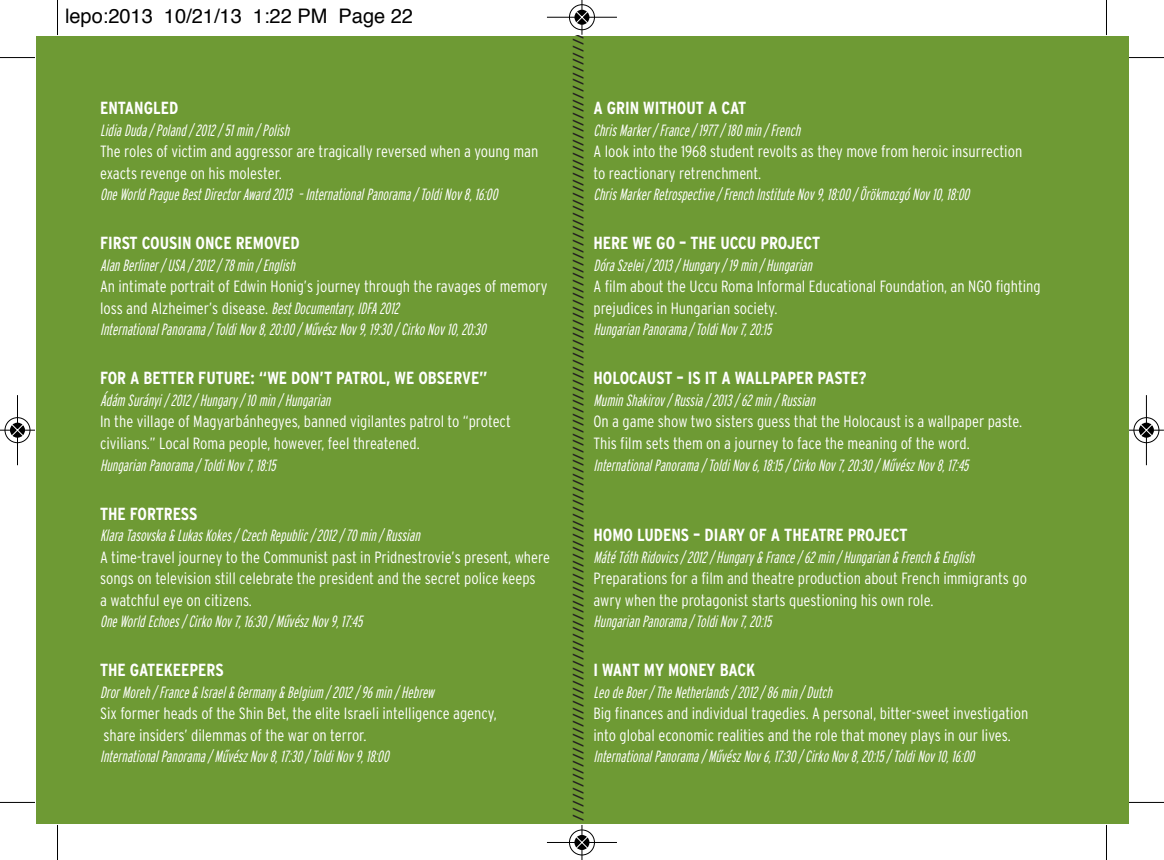
<style>
.page{position:relative;width:1164px;height:860px;background:#fff}
.page>*{position:absolute;margin:0;border:0;box-sizing:border-box;transform-origin:0 0}
.t1{font:20px "Helvetica";color:#000}
.t2{font:700 condensed 17.5px "Interstate M";color:#fff}
.t3{font:italic 300 extra-condensed 16.25px/21.5px "Interstate M";color:#fff}
.t4{font:300 condensed 16.25px/21.5px "Interstate M";color:#fff}
.t5{font:12px "Interstate M";color:#231f20;scale:1.25 1}
.s1{font-style:normal;font-stretch:condensed}
</style>
<div class="page">
<div style="left:36px;top:36px;width:1093px;height:787px;background:#6e9a34"></div>
<hr style="left:57px;top:0;width:1px;height:35px;background:#000">
<hr style="left:0;top:57px;width:35px;height:1px;background:#000">
<hr style="left:1106px;top:0;width:1px;height:35px;background:#000">
<hr style="left:1129px;top:57px;width:35px;height:1px;background:#000">
<hr style="left:57px;top:824px;width:1px;height:35px;background:#000">
<hr style="left:0;top:801px;width:35px;height:1px;background:#000">
<hr style="left:1106px;top:824px;width:1px;height:35px;background:#000">
<hr style="left:1129px;top:801px;width:35px;height:1px;background:#000">
<div style="left:569px;top:4px;width:26px;height:27px;border:2px solid #fff;border-radius:50%"></div>
<svg style="left:574px;top:9px;width:16px;height:16px"></svg>
<hr style="left:547px;top:17px;width:70px;height:1px;background:#000">
<hr style="left:581px;top:0;width:1px;height:35px;background:#000">
<div style="left:569px;top:4px;width:26px;height:26px;border:1px solid #000;border-radius:50%"></div>
<svg style="left:574px;top:10px;width:15px;height:15px"></svg>
<svg style="left:576px;top:11px;width:12px;height:13px"></svg>
<div style="left:569px;top:828px;width:26px;height:27px;border:2px solid #fff;border-radius:50%"></div>
<svg style="left:574px;top:834px;width:16px;height:16px"></svg>
<hr style="left:547px;top:841px;width:70px;height:1px;background:#000">
<hr style="left:581px;top:824px;width:1px;height:35px;background:#000">
<div style="left:569px;top:829px;width:26px;height:25px;border:1px solid #000;border-radius:50%"></div>
<svg style="left:574px;top:834px;width:15px;height:15px"></svg>
<svg style="left:576px;top:835px;width:12px;height:13px"></svg>
<div style="left:4px;top:416px;width:27px;height:27px;border:2px solid #fff;border-radius:50%"></div>
<svg style="left:9px;top:422px;width:16px;height:16px"></svg>
<hr style="left:17px;top:395px;width:1px;height:70px;background:#000">
<hr style="left:0;top:429px;width:35px;height:1px;background:#000">
<div style="left:5px;top:417px;width:25px;height:26px;border:1px solid #000;border-radius:50%"></div>
<svg style="left:10px;top:422px;width:15px;height:15px"></svg>
<svg style="left:11px;top:423px;width:13px;height:13px"></svg>
<div style="left:1133px;top:416px;width:27px;height:27px;border:2px solid #fff;border-radius:50%"></div>
<svg style="left:1138px;top:422px;width:16px;height:16px"></svg>
<hr style="left:1146px;top:395px;width:1px;height:70px;background:#000">
<hr style="left:1129px;top:429px;width:35px;height:1px;background:#000">
<div style="left:1133px;top:417px;width:26px;height:26px;border:1px solid #000;border-radius:50%"></div>
<svg style="left:1139px;top:422px;width:15px;height:15px"></svg>
<svg style="left:1140px;top:423px;width:13px;height:13px"></svg>
<p class="t1" style="left:65px;top:7px;width:350px">lepo:2013 10/21/13 1:22 PM Page 22</p>
<p class="t2" style="left:100px;top:98px;width:80px">ENTANGLED</p>
<p class="t3" style="left:100px;top:119px;width:193px">Lidia Duda / Poland / 2012 / 51 min / Polish</p>
<p class="t4" style="left:100px;top:141px;width:440px">The roles of victim and aggressor are tragically reversed when a young man exacts revenge on his molester.</p>
<p class="t3" style="left:100px;top:184px;width:402px">One World Prag ue Best Director Award 2013 – International Panorama / Toldi Nov 8, 16:00</p>
<p class="t2" style="left:100px;top:233px;width:201px">FIRST COUSIN ONCE REMOVED</p>
<p class="t3" style="left:100px;top:254px;width:199px">Alan Berliner / USA / 2012 / 78 min / Eng lish</p>
<p class="t3" style="left:100px;top:276px;width:449px"><span class="s1">An intimate portrait of Edwin Honig’s journey through the ravages of memory loss and Alzheimer’s disease.</span> BestDocumentary,IDFA2012<br>International Panorama / Toldi Nov 8, 20:00 / Művész Nov 9, 19:30 / Cirko Nov 10, 20:30</p>
<p class="t2" style="left:100px;top:368px;width:389px">FOR A BETTER FUTURE: “WE DON’T PATROL, WE OBSERVE”</p>
<p class="t3" style="left:100px;top:389px;width:235px">Ádám Surányi / 2012 / Hungary / 10 min / Hungarian</p>
<p class="t4" style="left:100px;top:411px;width:412px">In the village of Magyarbánhegyes, banned vigilantes patrol to “protect civilians.” Local Roma people, however, feel threatened.</p>
<p class="t3" style="left:100px;top:454px;width:180px">Hungarian Panorama / Toldi Nov 7, 18:15</p>
<p class="t2" style="left:100px;top:503px;width:99px">THE FORTRESS</p>
<p class="t3" style="left:100px;top:524px;width:324px">Klara Tasovska &amp; Lukas Kokes / Czech Republic / 2012 / 70 min / Russian</p>
<p class="t4" style="left:100px;top:546px;width:451px">A time-travel journey to the Communist past in Pridnestrovie’s present, where songs on television still celebrate the president and the secret police keeps<br>a watchful eye on citizens.</p>
<p class="t3" style="left:100px;top:610px;width:266px">One World Echoes / Cirko Nov 7, 16:30 / Művész Nov 9, 17:45</p>
<p class="t2" style="left:100px;top:659px;width:125px">THE GATEKEEPERS</p>
<p class="t3" style="left:100px;top:681px;width:338px">Dror Moreh / France &amp; Israel &amp; Germany &amp; Belgium / 2012 / 96 min / Hebrew</p>
<p class="t4" style="left:100px;top:702px;width:398px">Six former heads of the Shin Bet, the elite Israeli intelligence agency, share insiders’ dilemmas of the war on terror.</p>
<p class="t3" style="left:100px;top:745px;width:293px">International Panorama / Művész Nov 8, 17:30 / Toldi Nov 9, 18:00</p>
<p class="t5" style="left:571px;top:820px;width:632px;rotate:-90deg">//////////////////////////////////////////////////////////////////////////////////////////////////////////////////////</p>
<p class="t2" style="left:593px;top:98px;width:154px">A GRIN WITHOUT A CAT</p>
<p class="t3" style="left:593px;top:119px;width:211px">Chris Marker / France / 1977 / 180 min / French</p>
<p class="t4" style="left:593px;top:141px;width:430px">A look into the 1968 student revolts as they move from heroic insurrection to reactionary retrenchment.</p>
<p class="t3" style="left:593px;top:184px;width:380px">Chris Marker Retrospective / French Institute Nov 9, 18:00 / Örökmozg ó Nov 10, 18:00</p>
<p class="t2" style="left:593px;top:233px;width:228px">HERE WE GO – THE UCCU PROJECT</p>
<p class="t3" style="left:593px;top:254px;width:223px">Dóra Szelei / 2013 / Hungary / 19 min / Hungarian</p>
<p class="t4" style="left:593px;top:276px;width:449px">A film about the Uccu Roma Informal Educational Foundation, an NGO fighting prejudices in Hungarian society.</p>
<p class="t3" style="left:593px;top:319px;width:182px">Hungarian Panorama / Toldi Nov 7, 20:15</p>
<p class="t2" style="left:593px;top:368px;width:275px">HOLOCAUST – IS IT A WALLPAPER PASTE?</p>
<p class="t3" style="left:593px;top:389px;width:226px">Mumin Shakirov / Russia / 2013 / 62 min / Russian</p>
<p class="t4" style="left:593px;top:411px;width:430px">On a game show two sisters guess that the Holocaust is a wallpaper paste.<br>This film sets them on a journey to face the meaning of the word.</p>
<p class="t3" style="left:593px;top:454px;width:379px">International Panorama / Toldi Nov 6, 18:15 / Cirko Nov 7, 20:30 / Művész Nov 8, 17:45</p>
<p class="t2" style="left:593px;top:524px;width:316px">HOMO LUDENS – DIARY OF A THEATRE PROJECT</p>
<p class="t3" style="left:593px;top:546px;width:385px">Máté Tóth Ridovics / 2012 / Hungary &amp; France / 62 min / Hungarian &amp; French &amp; Eng lish</p>
<p class="t4" style="left:593px;top:567px;width:435px">Preparations for a film and theatre production about French immigrants go awry when the protagonist starts questioning his own role.</p>
<p class="t3" style="left:593px;top:610px;width:182px">Hungarian Panorama / Toldi Nov 7, 20:15</p>
<p class="t2" style="left:593px;top:659px;width:163px">I WANT MY MONEY BACK</p>
<p class="t3" style="left:593px;top:681px;width:243px">Leo de Boer / The Netherlands / 2012 / 86 min / Dutch</p>
<p class="t4" style="left:593px;top:702px;width:436px">Big finances and individual tragedies. A personal, bitter-sweet investigation into global economic realities and the role that money plays in our lives.</p>
<p class="t3" style="left:593px;top:745px;width:385px">International Panorama / Művész Nov 6, 17:30 / Cirko Nov 8, 20:15 / Toldi Nov 10, 16:00</p>
</div>
